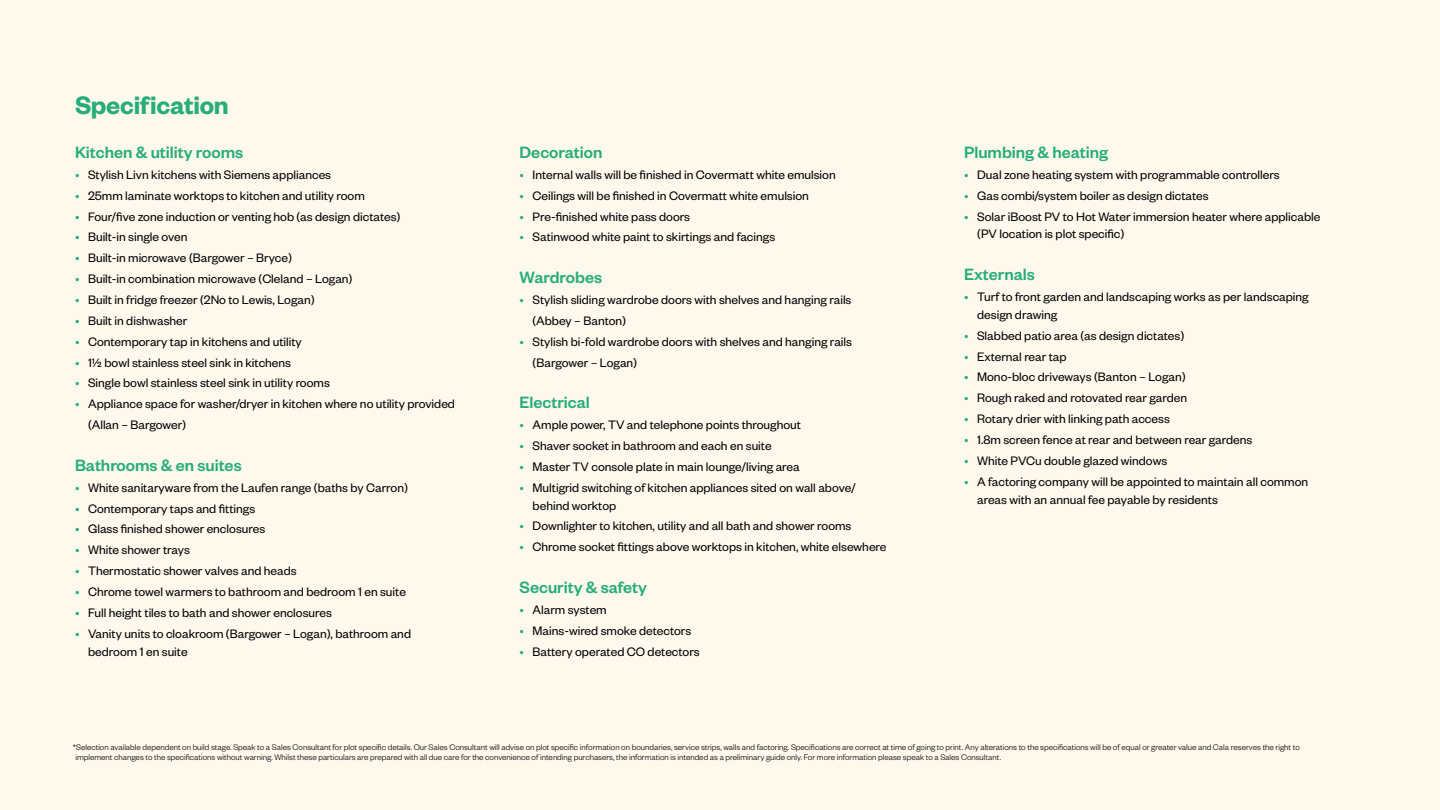
<style>
.page{position:relative;width:1440px;height:810px;background:#fff8ed}
.page>*{position:absolute;margin:0;border:0;box-sizing:border-box;transform-origin:0 0}
.t1{font:600 27.67px "Founders Grotesk";letter-spacing:-.01em;color:#27ad7a}
.t2{font:500 18px "Founders Grotesk";color:#27ad7a}
.t3{font:13.5px/17.9px "Founders Grotesk";color:#000}
.t4{font:300 9px/10.5px "Founders Grotesk";color:#000}
.s1{color:#27ad7a}
</style>
<div class="page">
<h1 class="t1" style="left:75px;top:88px;width:155px">Specification</h1>
<h2 class="t2" style="left:75px;top:141px;width:170px">Kitchen &amp; utility rooms</h2>
<p class="t3" style="left:75px;top:165px;width:258px"><span class="s1">•</span> Stylish Livn kitchens with Siemens appliances</p>
<p class="t3" style="left:75px;top:186px;width:291px"><span class="s1">•</span> 25mm laminate worktops to kitchen and utility room</p>
<p class="t3" style="left:75px;top:207px;width:327px"><span class="s1">•</span> Four/five zone induction or venting hob (as design dictates)</p>
<p class="t3" style="left:75px;top:228px;width:114px"><span class="s1">•</span> Built-in single oven</p>
<p class="t3" style="left:75px;top:248px;width:219px"><span class="s1">•</span> Built-in microwave (Bargower – Bryce)</p>
<p class="t3" style="left:75px;top:269px;width:279px"><span class="s1">•</span> Built-in combination microwave (Cleland – Logan)</p>
<p class="t3" style="left:75px;top:290px;width:241px"><span class="s1">•</span> Built in fridge freezer (2No to Lewis, Logan)</p>
<p class="t3" style="left:75px;top:311px;width:114px"><span class="s1">•</span> Built in dishwasher</p>
<p class="t3" style="left:75px;top:332px;width:228px"><span class="s1">•</span> Contemporary tap in kitchens and utility</p>
<p class="t3" style="left:75px;top:353px;width:218px"><span class="s1">•</span> 1½ bowl stainless steel sink in kitchens</p>
<p class="t3" style="left:75px;top:374px;width:256px"><span class="s1">•</span> Single bowl stainless steel sink in utility rooms</p>
<p class="t3" style="left:88px;top:393px;width:369px;line-height:20.9px;text-indent:-13px"><span class="s1">•</span> Appliance space for washer/dryer in kitchen where no utility provided (Allan – Bargower)</p>
<h2 class="t2" style="left:75px;top:454px;width:168px">Bathrooms &amp; en suites</h2>
<p class="t3" style="left:75px;top:478px;width:334px"><span class="s1">•</span> White sanitaryware from the Laufen range (baths by Carron)</p>
<p class="t3" style="left:75px;top:499px;width:182px"><span class="s1">•</span> Contemporary taps and fittings</p>
<p class="t3" style="left:75px;top:520px;width:192px"><span class="s1">•</span> Glass finished shower enclosures</p>
<p class="t3" style="left:75px;top:540px;width:116px"><span class="s1">•</span> White shower trays</p>
<p class="t3" style="left:75px;top:561px;width:223px"><span class="s1">•</span> Thermostatic shower valves and heads</p>
<p class="t3" style="left:75px;top:582px;width:332px"><span class="s1">•</span> Chrome towel warmers to bathroom and bedroom 1 en suite</p>
<p class="t3" style="left:75px;top:603px;width:259px"><span class="s1">•</span> Full height tiles to bath and shower enclosures</p>
<p class="t3" style="left:88px;top:624px;width:325px;text-indent:-13px"><span class="s1">•</span> Vanity units to cloakroom (Bargower – Logan), bathroom and bedroom 1 en suite</p>
<h2 class="t2" style="left:520px;top:141px;width:85px">Decoration</h2>
<p class="t3" style="left:520px;top:165px;width:318px"><span class="s1">•</span> Internal walls will be finished in Covermatt white emulsion</p>
<p class="t3" style="left:520px;top:186px;width:291px"><span class="s1">•</span> Ceilings will be finished in Covermatt white emulsion</p>
<p class="t3" style="left:520px;top:207px;width:172px"><span class="s1">•</span> Pre-finished white pass doors</p>
<p class="t3" style="left:520px;top:228px;width:257px"><span class="s1">•</span> Satinwood white paint to skirtings and facings</p>
<h2 class="t2" style="left:520px;top:266px;width:84px">Wardrobes</h2>
<p class="t3" style="left:533px;top:289px;width:320px;line-height:20.9px;text-indent:-13px"><span class="s1">•</span> Stylish sliding wardrobe doors with shelves and hanging rails (Abbey – Banton)</p>
<p class="t3" style="left:533px;top:330px;width:321px;line-height:20.9px;text-indent:-13px"><span class="s1">•</span> Stylish bi-fold wardrobe doors with shelves and hanging rails (Bargower – Logan)</p>
<h2 class="t2" style="left:520px;top:391px;width:72px">Electrical</h2>
<p class="t3" style="left:520px;top:415px;width:283px"><span class="s1">•</span> Ample power, TV and telephone points throughout</p>
<p class="t3" style="left:520px;top:436px;width:254px"><span class="s1">•</span> Shaver socket in bathroom and each en suite</p>
<p class="t3" style="left:520px;top:457px;width:282px"><span class="s1">•</span> Master TV console plate in main lounge/living area</p>
<p class="t3" style="left:533px;top:478px;width:325px;text-indent:-13px"><span class="s1">•</span> Multigrid switching of kitchen appliances sited on wall above/ behind worktop</p>
<p class="t3" style="left:520px;top:517px;width:333px"><span class="s1">•</span> Downlighter to kitchen, utility and all bath and shower rooms</p>
<p class="t3" style="left:520px;top:537px;width:368px"><span class="s1">•</span> Chrome socket fittings above worktops in kitchen, white elsewhere</p>
<h2 class="t2" style="left:520px;top:576px;width:129px">Security &amp; safety</h2>
<p class="t3" style="left:520px;top:600px;width:89px"><span class="s1">•</span> Alarm system</p>
<p class="t3" style="left:520px;top:621px;width:173px"><span class="s1">•</span> Mains-wired smoke detectors</p>
<p class="t3" style="left:520px;top:642px;width:182px"><span class="s1">•</span> Battery operated CO detectors</p>
<h2 class="t2" style="left:964px;top:141px;width:145px">Plumbing &amp; heating</h2>
<p class="t3" style="left:964px;top:165px;width:317px"><span class="s1">•</span> Dual zone heating system with programmable controllers</p>
<p class="t3" style="left:964px;top:186px;width:246px"><span class="s1">•</span> Gas combi/system boiler as design dictates</p>
<p class="t3" style="left:977px;top:207px;width:345px;text-indent:-13px"><span class="s1">•</span> Solar iBoost PV to Hot Water immersion heater where applicable (PV location is plot specific)</p>
<h2 class="t2" style="left:964px;top:263px;width:72px">Externals</h2>
<p class="t3" style="left:977px;top:287px;width:333px;text-indent:-13px"><span class="s1">•</span> Turf to front garden and landscaping works as per landscaping design drawing</p>
<p class="t3" style="left:964px;top:326px;width:222px"><span class="s1">•</span> Slabbed patio area (as design dictates)</p>
<p class="t3" style="left:964px;top:347px;width:104px"><span class="s1">•</span> External rear tap</p>
<p class="t3" style="left:964px;top:368px;width:223px"><span class="s1">•</span> Mono-bloc driveways (Banton – Logan)</p>
<p class="t3" style="left:964px;top:388px;width:225px"><span class="s1">•</span> Rough raked and rotovated rear garden</p>
<p class="t3" style="left:964px;top:409px;width:207px"><span class="s1">•</span> Rotary drier with linking path access</p>
<p class="t3" style="left:964px;top:430px;width:290px"><span class="s1">•</span> 1.8m screen fence at rear and between rear gardens</p>
<p class="t3" style="left:964px;top:451px;width:205px"><span class="s1">•</span> White PVCu double glazed windows</p>
<p class="t3" style="left:977px;top:472px;width:333px;text-indent:-13px"><span class="s1">•</span> A factoring company will be appointed to maintain all common areas with an annual fee payable by residents</p>
<p class="t4" style="left:73px;top:741px;width:1228px">*Selection available dependent on build stage. Speak to a Sales Consultant for plot specific details. Our Sales Consultant will advise on plot specific information on boundaries, service strips, walls and factoring. Specifications are correct at time of going to print. Any alterations to the specifications will be of equal or greater value and Cala reserves the right to implement changes to the specifications without warning. Whilst these particulars are prepared with all due care for the convenience of intending purchasers, the information is intended as a preliminary guide only. For more information please speak to a Sales Consultant.</p>
</div>
